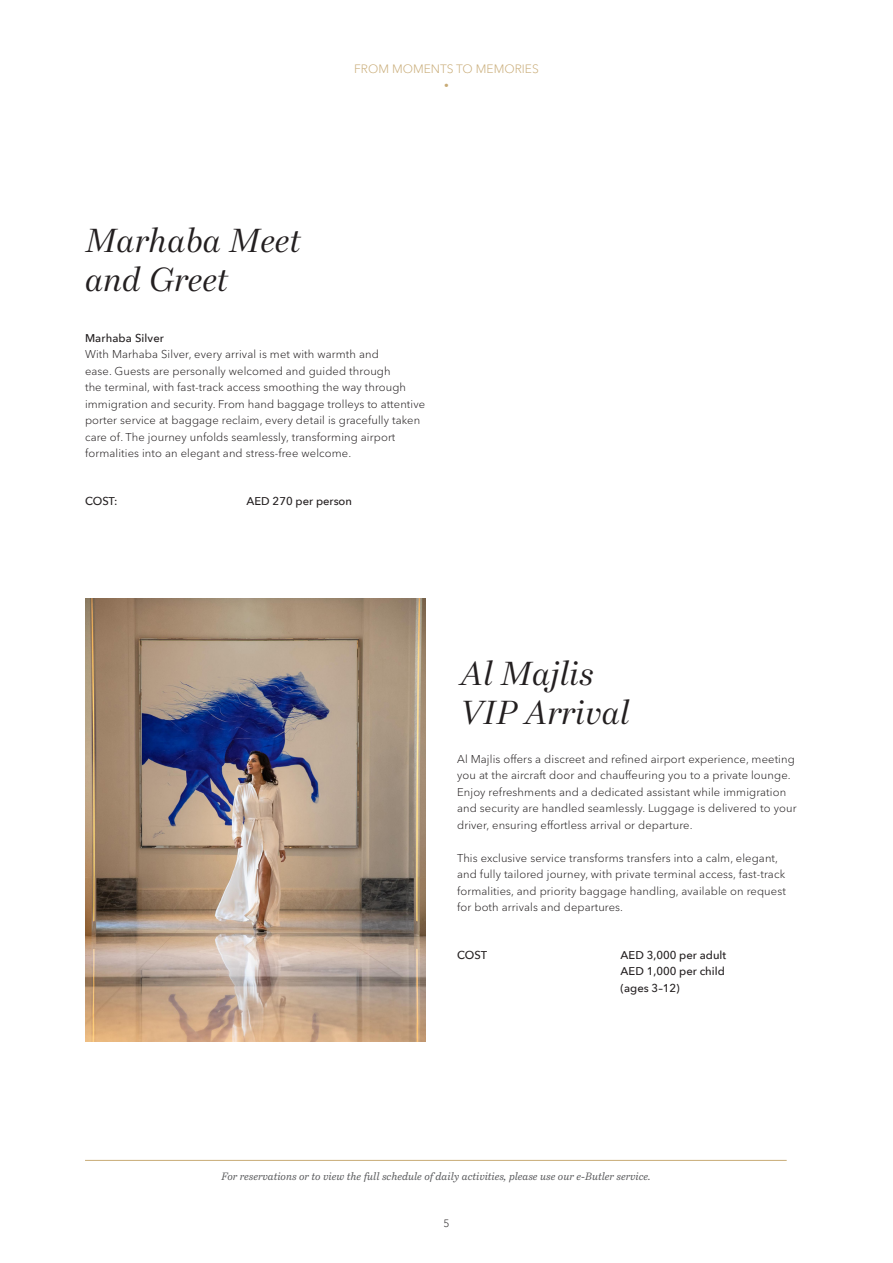
<style>
.page{position:relative;width:893px;height:1263px;background:#fff}
.page>*{position:absolute;margin:0;border:0;box-sizing:border-box;transform-origin:0 0}
.t1{font:italic 33px/39px "Bressay Display";color:#231f20}
.t2{font:15px "Bressay Display";color:#c8ab76}
.t3{font:300 12px "Avenir Next World";color:#c8ab76}
.Descriptions{font:300 11.25px/16.5px "Avenir Next World";letter-spacing:.01em;color:#231f20}
.Descriptions-2{font:500 11.25px "Avenir Next World";color:#231f20}
.t4{font:italic 10.5px "Bressay";color:#57585a}
.t5{font:300 10.5px "Avenir Next World";color:#231f20}
</style>
<div class="page">
<hr style="left:85px;top:1160px;width:702px;height:1px;background:#c8ab76">
<hr style="left:0;top:0;width:1px;height:1263px;background:#040503">
<img style="left:85px;top:598px;width:340px;height:443px">
<p class="t3" style="left:354px;top:59px;width:186px">FROM MOMENTS TO MEMORIES</p>
<h2 class="t2" style="left:444px;top:77px;width:7px">•</h2>
<p class="t1" style="left:85px;top:220px;width:217px">Marhaba Meet and Greet</p>
<p class="Descriptions-2" style="left:85px;top:331px;width:80px">Marhaba Silver</p>
<p class="Descriptions" style="left:85px;top:346px;width:342px">With Marhaba Silver, every arrival is met with warmth and<br>ease. Guests are personally welcomed and guided through<br>the terminal, with fast-track access smoothing the way through immigration and security. From hand baggage trolleys to attentive porter service at baggage reclaim, every detail is gracefully taken care of. The journey unfolds seamlessly, transforming airport formalities into an elegant and stress-free welcome.</p>
<p class="Descriptions-2" style="left:85px;top:494px;width:34px">COST:</p>
<p class="Descriptions-2" style="left:246px;top:494px;width:107px">AED 270 per person</p>
<p class="t1" style="left:460px;top:654px;width:135px">Al Majlis</p>
<p class="t1" style="left:460px;top:693px;width:171px">VIP Arrival</p>
<p class="Descriptions" style="left:457px;top:750px;width:339px">Al Majlis offers a discreet and refined airport experience, meeting you at the aircraft door and chauffeuring you to a private lounge.</p>
<p class="Descriptions" style="left:457px;top:783px;width:341px">Enjoy refreshments and a dedicated assistant while immigration and security are handled seamlessly. Luggage is delivered to your driver, ensuring effortless arrival or departure.</p>
<p class="Descriptions" style="left:457px;top:849px;width:330px">This exclusive service transforms transfers into a calm, elegant, and fully tailored journey, with private terminal access, fast-track formalities, and priority baggage handling, available on request for both arrivals and departures.</p>
<p class="Descriptions-2" style="left:457px;top:948px;width:32px">COST</p>
<p class="Descriptions-2" style="left:621px;top:948px;width:107px">AED 3,000 per adult</p>
<p class="Descriptions-2" style="left:621px;top:965px;width:106px">AED 1,000 per child</p>
<p class="Descriptions-2" style="left:621px;top:981px;width:61px">(ages 3–12)</p>
<p class="t4" style="left:221px;top:1170px;width:431px">For reservations or to view the full schedule of daily activities, please use our e-Butler service.</p>
<p class="t5" style="left:443px;top:1215px;width:8px">5</p>
</div>
